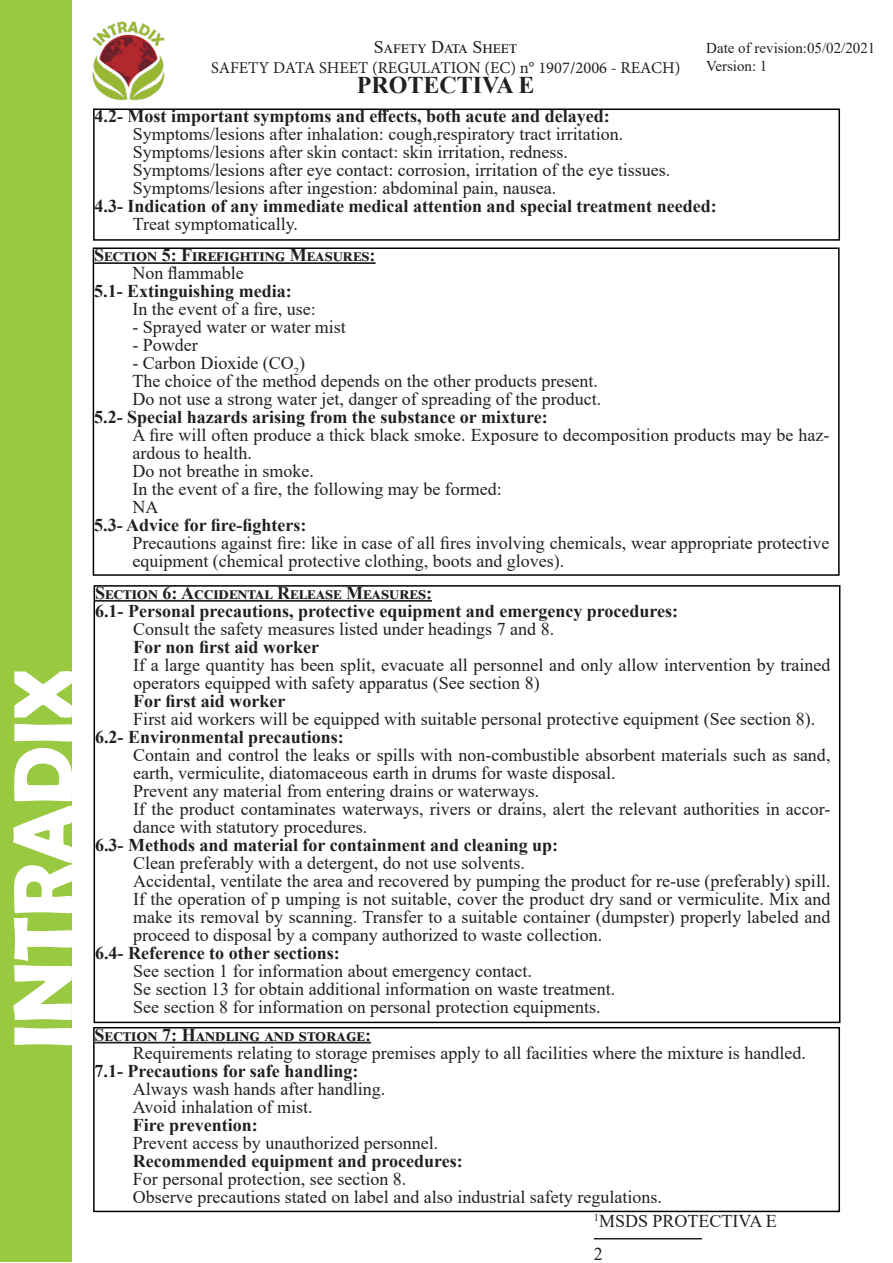
<style>
.page{position:relative;width:893px;height:1263px;background:#fff}
.page>*{position:absolute;margin:0;border:0;box-sizing:border-box;transform-origin:0 0}
.t1{font:700 84px "Berlin Sans FB Demi";color:#fff}
.t2{font:700 24px "Times New Roman";color:#231f20}
.t3{font:18px/18px "Times New Roman";color:#231f20}
.t4{font:700 18px "Times New Roman";color:#231f20}
.t5{font:700 18px "Times New Roman";letter-spacing:.025em;color:#231f20}
.t6{font:16.5px "Minion Pro";color:#231f20}
.t7{font:15px "Times New Roman";color:#231f20}
</style>
<div class="page">
<div style="left:0;top:0;width:72px;height:1261px;background:#99c941"></div>
<hr style="left:892px;top:0;width:1px;height:1261px;background:#99c941">
<hr style="left:94px;top:262px;width:282px;height:2px;background:#231f20">
<div style="left:93px;top:247px;width:747px;height:329px;border:2px solid #000"></div>
<div style="left:93px;top:109px;width:747px;height:132px;border:2px solid #000"></div>
<hr style="left:95px;top:600px;width:337px;height:2px;background:#231f20">
<div style="left:94px;top:585px;width:746px;height:438px;border:2px solid #000"></div>
<hr style="left:594px;top:1238px;width:108px;height:1px;background:#231f20">
<img style="left:92px;top:21px;width:73px;height:80px">
<hr style="left:95px;top:1042px;width:276px;height:1px;background:#231f20">
<div style="left:93px;top:1027px;width:747px;height:185px;border:2px solid #000"></div>
<h1 class="t1" style="left:-6px;top:1049px;width:382px;rotate:-90deg">INTRADIX</h1>
<p class="t3" style="left:374px;top:37px;width:145px">Safety Data Sheet</p>
<p class="t2" style="left:357px;top:68px;width:179px">PROTECTIVA E</p>
<p class="t7" style="left:706px;top:38px;width:171px">Date of revision:05/02/2021</p>
<p class="t6" style="left:211px;top:56px;width:471px">SAFETY DATA SHEET (REGULATION (EC) n° 1907/2006 - REACH)</p>
<p class="t7" style="left:706px;top:56px;width:63px">Version: 1</p>
<p class="t4" style="left:95px;top:103px;width:517px">4.2- Most important symptoms and effects, both acute and delayed:</p>
<p class="t3" style="left:133px;top:125px;width:492px">Symptoms/lesions after inhalation: cough,respiratory tract irritation.</p>
<p class="t3" style="left:133px;top:143px;width:436px">Symptoms/lesions after skin contact: skin irritation, redness.</p>
<p class="t3" style="left:133px;top:161px;width:539px">Symptoms/lesions after eye contact: corrosion, irritation of the eye tissues.</p>
<p class="t3" style="left:133px;top:179px;width:425px">Symptoms/lesions after ingestion: abdominal pain, nausea.</p>
<p class="t4" style="left:95px;top:193px;width:624px">4.3- Indication of any immediate medical attention and special treatment needed:</p>
<p class="t3" style="left:133px;top:215px;width:167px">Treat symptomatically.</p>
<p class="t5" style="left:94px;top:242px;width:283px">Section 5: Firefighting Measures:</p>
<p class="t3" style="left:132px;top:264px;width:113px">Non flammable</p>
<p class="t4" style="left:94px;top:278px;width:199px">5.1- Extinguishing media:</p>
<p class="t3" style="left:132px;top:300px;width:185px">In the event of a fire, use:</p>
<p class="t3" style="left:132px;top:318px;width:215px">- Sprayed water or water mist</p>
<p class="t3" style="left:132px;top:336px;width:67px">- Powder</p>
<p class="t3" style="left:132px;top:354px;width:174px">- Carbon Dioxide (CO<sub>2</sub>)</p>
<p class="t3" style="left:132px;top:372px;width:467px">The choice of the method depends on the other products present.</p>
<p class="t3" style="left:132px;top:390px;width:470px">Do not use a strong water jet, danger of spreading of the product.</p>
<p class="t4" style="left:94px;top:404px;width:455px">5.2- Special hazards arising from the substance or mixture:</p>
<p class="t3" style="left:132px;top:426px;width:699px">A fire will often produce a thick black smoke. Exposure to decomposition products may be haz&shy;ardous to health.</p>
<p class="t3" style="left:132px;top:462px;width:183px">Do not breathe in smoke.</p>
<p class="t3" style="left:132px;top:480px;width:371px">In the event of a fire, the following may be formed:</p>
<p class="t3" style="left:132px;top:498px;width:27px">NA</p>
<p class="t4" style="left:94px;top:512px;width:214px">5.3- Advice for fire-fighters:</p>
<p class="t3" style="left:132px;top:534px;width:699px">Precautions against fire: like in case of all fires involving chemicals, wear appropriate protective equipment (chemical protective clothing, boots and gloves).</p>
<p class="t5" style="left:95px;top:580px;width:338px">Section 6: Accidental Release Measures:</p>
<p class="t4" style="left:95px;top:598px;width:585px">6.1- Personal precautions, protective equipment and emergency procedures:</p>
<p class="t3" style="left:133px;top:619px;width:422px">Consult the safety measures listed under headings 7 and 8.</p>
<p class="t4" style="left:133px;top:634px;width:187px">For non first aid worker</p>
<p class="t3" style="left:133px;top:655px;width:699px">If a large quantity has been split, evacuate all personnel and only allow intervention by trained operators equipped with safety apparatus (See section 8)</p>
<p class="t4" style="left:133px;top:688px;width:154px">For first aid worker</p>
<p class="t3" style="left:133px;top:709px;width:683px">First aid workers will be equipped with suitable personal protective equipment (See section 8).</p>
<p class="t4" style="left:95px;top:724px;width:250px">6.2- Environmental precautions:</p>
<p class="t3" style="left:133px;top:745px;width:699px">Contain and control the leaks or spills with non-combustible absorbent materials such as sand, earth, vermiculite, diatomaceous earth in drums for waste disposal.</p>
<p class="t3" style="left:133px;top:781px;width:407px">Prevent any material from entering drains or waterways.</p>
<p class="t3" style="left:133px;top:799px;width:699px">If the product contaminates waterways, rivers or drains, alert the relevant authorities in accor&shy;dance with statutory procedures.</p>
<p class="t4" style="left:95px;top:832px;width:465px">6.3- Methods and material for containment and cleaning up:</p>
<p class="t3" style="left:133px;top:853px;width:393px">Clean preferably with a detergent, do not use solvents.</p>
<p class="t3" style="left:133px;top:871px;width:699px;text-align:justify">Accidental, ventilate the area and recovered by pumping the product for re-use (preferably) spill.<br>If the operation of p umping is not suitable, cover the product dry sand or vermiculite. Mix and make its removal by scanning. Transfer to a suitable container (dumpster) properly labeled and proceed to disposal by a company authorized to waste collection.</p>
<p class="t4" style="left:95px;top:940px;width:246px">6.4- Reference to other sections:</p>
<p class="t3" style="left:133px;top:961px;width:400px">See section 1 for information about emergency contact.</p>
<p class="t3" style="left:133px;top:979px;width:483px">Se section 13 for obtain additional information on waste treatment.</p>
<p class="t3" style="left:133px;top:997px;width:469px">See section 8 for information on personal protection equipments.</p>
<p class="t5" style="left:95px;top:1022px;width:278px">Section 7: Handling and storage:</p>
<p class="t3" style="left:133px;top:1043px;width:674px">Requirements relating to storage premises apply to all facilities where the mixture is handled.</p>
<p class="t4" style="left:95px;top:1058px;width:265px">7.1- Precautions for safe handling:</p>
<p class="t3" style="left:133px;top:1079px;width:254px">Always wash hands after handling.</p>
<p class="t3" style="left:133px;top:1097px;width:181px">Avoid inhalation of mist.</p>
<p class="t4" style="left:133px;top:1112px;width:126px">Fire prevention:</p>
<p class="t3" style="left:133px;top:1133px;width:307px">Prevent access by unauthorized personnel.</p>
<p class="t4" style="left:133px;top:1148px;width:331px">Recommended equipment and procedures:</p>
<p class="t3" style="left:133px;top:1169px;width:275px">For personal protection, see section 8.</p>
<p class="t3" style="left:133px;top:1187px;width:530px">Observe precautions stated on label and also industrial safety regulations.</p>
<p class="t3" style="left:594px;top:1211px;width:184px"><sup>1</sup>MSDS PROTECTIVA E</p>
<p class="t3" style="left:594px;top:1245px;width:10px">2</p>
</div>
